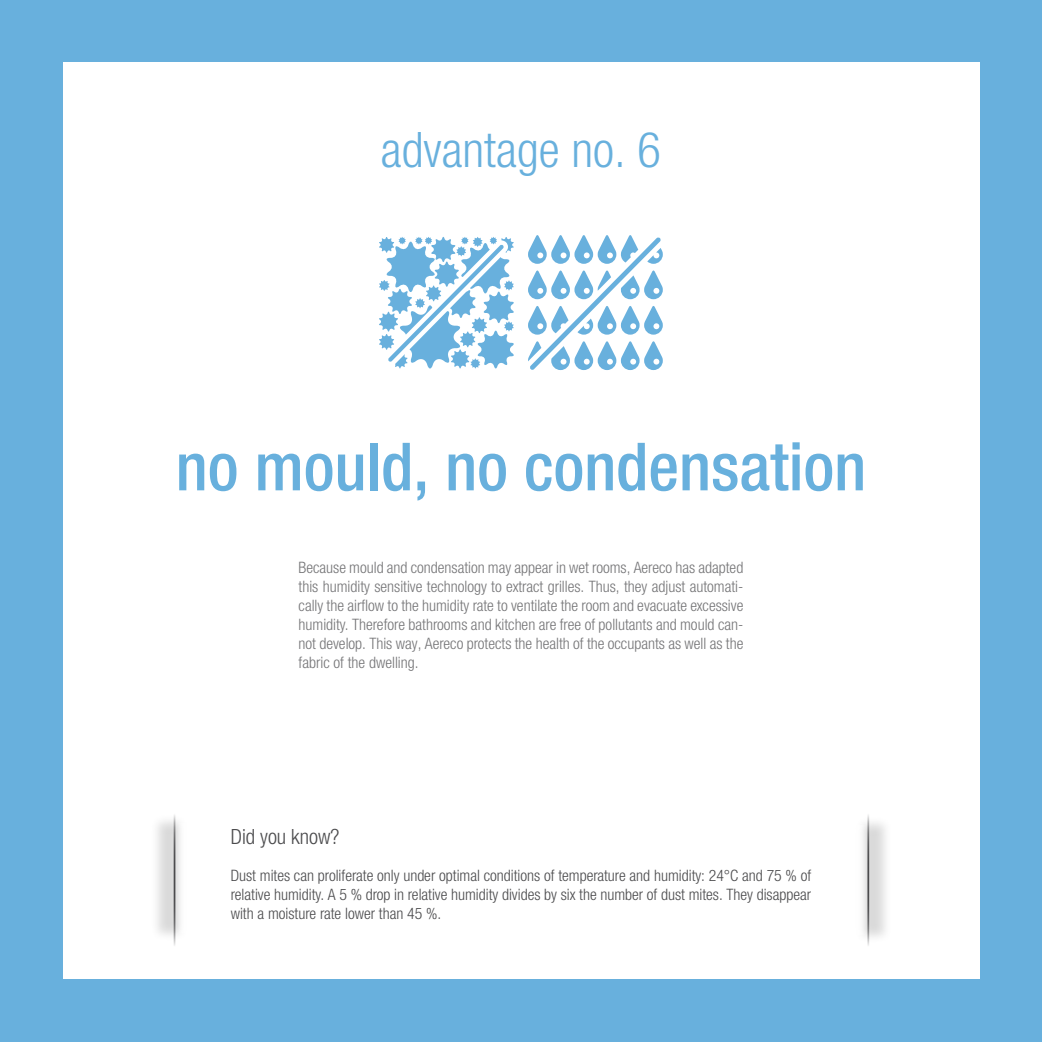
<style>
.page{position:relative;width:1042px;height:1042px;background:#68b0dd}
.page>*{position:absolute;margin:0;border:0;box-sizing:border-box;transform-origin:0 0}
.t1{font:500 condensed 66.5px "Helvetica Neue LTW1 G";color:#68b0dd}
.t2{font:300 condensed 49px "Helvetica Neue LTW1 G";color:#68b0dd}
.t3{font:300 condensed 21px "Helvetica Neue LTW1 G";color:#4b4b4d}
.t4{font:300 condensed 15.75px/18.9px "Helvetica Neue LTW1 G";color:#757577;text-align:justify}
.t5{font:300 condensed 15.75px/18.9px "Helvetica Neue LTW1 G";color:#4b4b4d;text-align:justify}
</style>
<div class="page">
<div style="left:63px;top:63px;width:916px;height:916px;background:#fff"></div>
<div style="left:150px;top:814px;width:39px;height:128px;background:#000;opacity:.15"></div>
<div style="left:177px;top:823px;width:20px;height:109px;background:#fff"></div>
<hr style="left:174px;top:813px;width:1px;height:134px;background:#4b4b4d">
<div style="left:854px;top:816px;width:39px;height:128px;background:#000;opacity:.15"></div>
<div style="left:846px;top:825px;width:20px;height:110px;background:#fff"></div>
<hr style="left:867px;top:813px;width:2px;height:134px;background:#4b4b4d">
<svg style="left:528px;top:235px;width:135px;height:135px"></svg>
<svg style="left:379px;top:236px;width:135px;height:133px"></svg>
<h2 class="t2" style="left:381px;top:121px;width:282px">advantage no. 6</h2>
<h1 class="t1" style="left:176px;top:427px;width:692px">no mould, no condensation</h1>
<p class="t4" style="left:299px;top:558px;width:446px">Because mould and condensation may appear in wet rooms, Aereco has adapted this humidity sensitive technology to extract grilles. Thus, they adjust automati&shy;cally the airflow to the humidity rate to ventilate the room and evacuate excessive humidity. Therefore bathrooms and kitchen are free of pollutants and mould can&shy;not develop. This way, Aereco protects the health of the occupants as well as the fabric of the dwelling.</p>
<h3 class="t3" style="left:231px;top:824px;width:110px">Did you know?</h3>
<p class="t5" style="left:231px;top:866px;width:582px">Dust mites can proliferate only under optimal conditions of temperature and humidity: 24°C and 75 % of relative humidity. A 5 % drop in relative humidity divides by six the number of dust mites. They disappear with a moisture rate lower than 45 %.</p>
</div>
